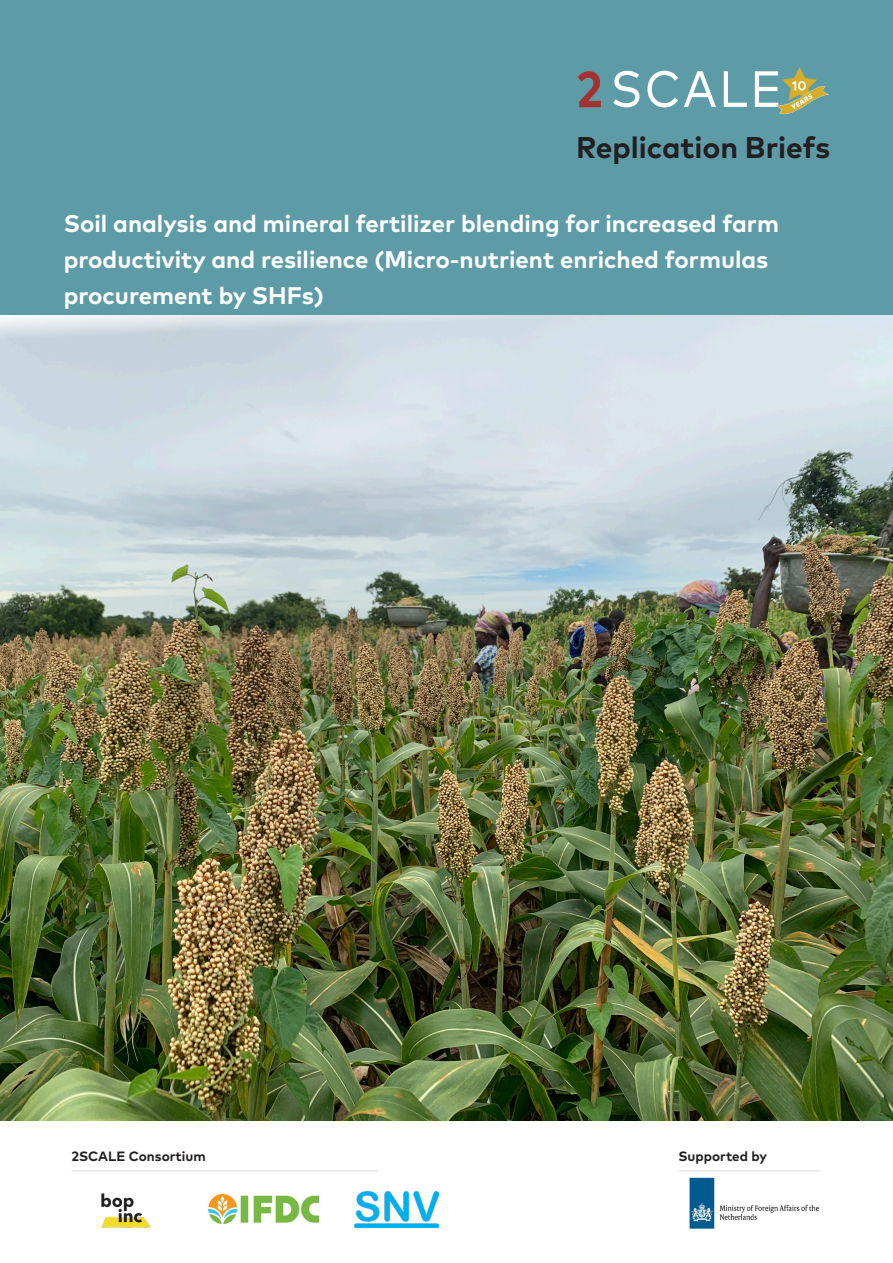
<style>
.page{position:relative;width:893px;height:1263px;background:#fff}
.page>*{position:absolute;margin:0;border:0;box-sizing:border-box;transform-origin:0 0}
.t1{font:700 30px "Mark Pro";color:#231f20}
.t2{font:700 24px/36px "Mark Pro";color:#fff}
.t3{font:700 13.5px "Mark Pro";color:#231f20}
</style>
<div class="page">
<img style="left:0;top:315px;width:893px;height:805px">
<img style="left:689px;top:1177px;width:130px;height:51px">
<hr style="left:72px;top:1170px;width:306px;height:1px;background:#e5e9e6">
<hr style="left:678px;top:1170px;width:142px;height:1px;background:#e5e9e6">
<img style="left:208px;top:1193px;width:111px;height:31px">
<img style="left:77px;top:1171px;width:98px;height:57px">
<img style="left:355px;top:1191px;width:83px;height:36px">
<div style="left:0;top:0;width:893px;height:315px;background:#5d9ca7"></div>
<svg style="left:578px;top:71px;width:23px;height:36px"></svg>
<svg style="left:613px;top:67px;width:216px;height:47px"></svg>
<p class="t1" style="left:576px;top:124px;width:256px">Replication Briefs</p>
<p class="t2" style="left:64px;top:203px;width:717px">Soil analysis and mineral fertilizer blending for increased farm productivity and resilience (Micro-nutrient enriched formulas procurement by SHFs)</p>
<p class="t3" style="left:72px;top:1146px;width:136px">2SCALE Consortium</p>
<p class="t3" style="left:678px;top:1146px;width:90px">Supported by</p>
</div>
